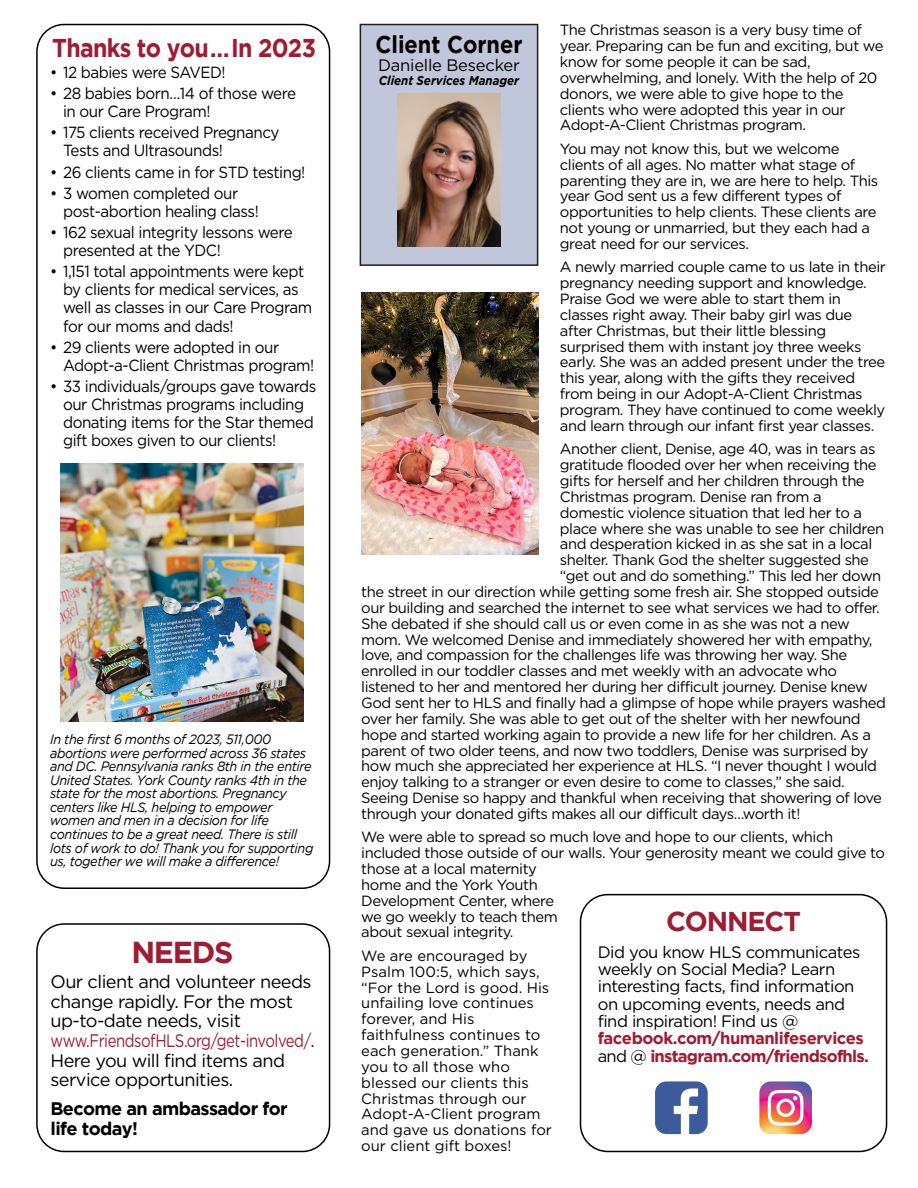
<style>
.page{position:relative;width:918px;height:1188px;background:#fff}
.page>*{position:absolute;margin:0;border:0;box-sizing:border-box;transform-origin:0 0}
.t1{font:700 30.15px "Gotham";letter-spacing:-.045em;color:#9f1c33}
.t2{font:700 27.15px "Gotham";letter-spacing:-.045em;color:#9f1c33}
.t3{font:700 25.65px "Gotham";letter-spacing:-.03em;color:#9f1c33;scale:.9 1}
.t4{font:700 24.15px "Gotham";color:#000;scale:.9 1}
.t5{font:18.15px/19.6px "Gotham";letter-spacing:-.03em;color:#000}
.t6{font:700 18.15px/19.6px "Gotham";letter-spacing:-.035em;color:#000}
.t7{font:16.65px/17.4px "Gotham";letter-spacing:-.03em;color:#000}
.t8{font:700 16.65px/17.4px "Gotham";letter-spacing:-.03em;color:#9f1c33}
.t9{font:16.2px/18.1px "Gotham";letter-spacing:-.03em;color:#000;scale:.94 1}
.t10{font:14.85px/15.9px "Gotham";letter-spacing:-.03em;color:#000}
.t11{font:14.85px/15.9px "Gotham";color:#000}
.t12{font:italic 13.65px/13.6px "Gotham";letter-spacing:-.03em;color:#000;scale:.94 1}
.t13{font:italic 700 12.9px "Gotham";color:#000;scale:.9 1}
.s1{color:#9f1c33}
.s2{font-weight:400;color:#000}
</style>
<div class="page">
<div style="left:360px;top:25px;width:178px;height:240px;background:#c0c7da"></div>
<div style="left:360px;top:24px;width:178px;height:242px;border:2px solid #231f20"></div>
<img style="left:398px;top:94px;width:103px;height:152px">
<div style="left:36px;top:24px;width:294px;height:865px;border:2px solid #000;border-radius:27px"></div>
<div style="left:580px;top:894px;width:307px;height:258px;border:2px solid #000;border-radius:27px"></div>
<div style="left:36px;top:923px;width:294px;height:229px;border:2px solid #000;border-radius:27px"></div>
<img style="left:61px;top:463px;width:242px;height:258px">
<div style="left:655px;top:1081px;width:53px;height:53px;background:#3b5b9b;border-radius:11px"></div>
<svg style="left:674px;top:1088px;width:24px;height:46px"></svg>
<svg style="left:759px;top:1081px;width:53px;height:53px"></svg>
<img style="left:361px;top:293px;width:177px;height:262px">
<h3 class="t3" style="left:52px;top:33px;width:295px">Thanks to you… In 2023</h3>
<p class="t9" style="left:50px;top:63px;width:188px">• 12 babies were SAVED!</p>
<p class="t9" style="left:63px;top:84px;width:249px;text-indent:-13px">• 28 babies born…14 of those were in our Care Program!</p>
<p class="t9" style="left:63px;top:123px;width:232px;text-indent:-13px">• 175 clients received Pregnancy<br>Tests and Ultrasounds!</p>
<p class="t9" style="left:50px;top:162px;width:273px">• 26 clients came in for STD testing!</p>
<p class="t9" style="left:63px;top:184px;width:210px;text-indent:-13px">• 3 women completed our post-abortion healing class!</p>
<p class="t9" style="left:63px;top:223px;width:246px;text-indent:-13px">• 162 sexual integrity lessons were presented at the YDC!</p>
<p class="t9" style="left:63px;top:262px;width:267px;text-indent:-13px">• 1,151 total appointments were kept by clients for medical services, as well as classes in our Care Program for our moms and dads!</p>
<p class="t9" style="left:63px;top:338px;width:269px;text-indent:-13px">• 29 clients were adopted in our<br>Adopt-a-Client Christmas program!</p>
<p class="t9" style="left:63px;top:377px;width:271px;text-indent:-13px">• 33 individuals/groups gave towards our Christmas programs including donating items for the Star themed gift boxes given to our clients!</p>
<p class="t12" style="left:50px;top:732px;width:282px">In the first 6 months of 2023, 511,000 abortions were performed across 36 states and DC. Pennsylvania ranks 8th in the entire United States. York County ranks 4th in the state for the most abortions. Pregnancy centers like HLS, helping to empower women and men in a decision for life continues to be a great need. There is still lots of work to do! Thank you for supporting us, together we will make a difference!</p>
<h1 class="t1" style="left:131px;top:934px;width:104px">NEEDS</h1>
<p class="t5" style="left:50px;top:972px;width:265px">Our client and volunteer needs change rapidly. For the most up-to-date needs, visit <span class="s1">www.FriendsofHLS.org/get-involved/</span>.<br>Here you will find items and service opportunities.</p>
<p class="t6" style="left:50px;top:1098px;width:239px">Become an ambassador for life today!</p>
<p class="t10" style="left:560px;top:22px;width:325px">The Christmas season is a very busy time of year. Preparing can be fun and exciting, but we know for some people it can be sad, overwhelming, and lonely. With the help of 20 donors, we were able to give hope to the clients who were adopted this year in our Adopt-A-Client Christmas program.</p>
<p class="t10" style="left:560px;top:140px;width:320px">You may not know this, but we welcome clients of all ages. No matter what stage of parenting they are in, we are here to help. This year God sent us a few different types of opportunities to help clients. These clients are not young or unmarried, but they each had a great need for our services.</p>
<p class="t10" style="left:560px;top:259px;width:327px">A newly married couple came to us late in their pregnancy needing support and knowledge.<br>Praise God we were able to start them in classes right away. Their baby girl was due after Christmas, but their little blessing surprised them with instant joy three weeks early. She was an added present under the tree this year, along with the gifts they received from being in our Adopt-A-Client Christmas program. They have continued to come weekly and learn through our infant first year classes.</p>
<p class="t10" style="left:560px;top:441px;width:317px">Another client, Denise, age 40, was in tears as</p>
<p class="t10" style="left:560px;top:457px;width:318px">gratitude flooded over her when receiving the</p>
<p class="t10" style="left:560px;top:473px;width:306px">gifts for herself and her children through the</p>
<p class="t10" style="left:560px;top:488px;width:263px">Christmas program. Denise ran from a</p>
<p class="t10" style="left:560px;top:504px;width:304px">domestic violence situation that led her to a</p>
<p class="t10" style="left:560px;top:520px;width:326px">place where she was unable to see her children</p>
<p class="t10" style="left:560px;top:536px;width:314px">and desperation kicked in as she sat in a local</p>
<p class="t10" style="left:560px;top:552px;width:311px">shelter. Thank God the shelter suggested she</p>
<p class="t10" style="left:560px;top:568px;width:323px">“get out and do something.” This led her down</p>
<p class="t10" style="left:361px;top:584px;width:519px">the street in our direction while getting some fresh air. She stopped outside</p>
<p class="t10" style="left:361px;top:599px;width:520px">our building and searched the internet to see what services we had to offer.</p>
<p class="t10" style="left:361px;top:615px;width:490px">She debated if she should call us or even come in as she was not a new</p>
<p class="t10" style="left:361px;top:631px;width:513px">mom. We welcomed Denise and immediately showered her with empathy,</p>
<p class="t10" style="left:361px;top:647px;width:487px">love, and compassion for the challenges life was throwing her way. She</p>
<p class="t10" style="left:361px;top:663px;width:477px">enrolled in our toddler classes and met weekly with an advocate who</p>
<p class="t10" style="left:361px;top:679px;width:508px">listened to her and mentored her during her difficult journey. Denise knew</p>
<p class="t10" style="left:361px;top:694px;width:526px">God sent her to HLS and finally had a glimpse of hope while prayers washed</p>
<p class="t10" style="left:361px;top:710px;width:501px">over her family. She was able to get out of the shelter with her newfound</p>
<p class="t10" style="left:361px;top:726px;width:511px">hope and started working again to provide a new life for her children. As a</p>
<p class="t10" style="left:361px;top:742px;width:509px">parent of two older teens, and now two toddlers, Denise was surprised by</p>
<p class="t10" style="left:361px;top:758px;width:517px">how much she appreciated her experience at HLS. “I never thought I would</p>
<p class="t10" style="left:361px;top:774px;width:485px">enjoy talking to a stranger or even desire to come to classes,” she said.</p>
<p class="t10" style="left:361px;top:790px;width:522px">Seeing Denise so happy and thankful when receiving that showering of love</p>
<p class="t10" style="left:361px;top:805px;width:441px">through your donated gifts makes all our difficult days…worth it!</p>
<p class="t10" style="left:361px;top:829px;width:525px">We were able to spread so much love and hope to our clients, which included those outside of our walls. Your generosity meant we could give to those at a local maternity<br>home and the York Youth<br>Development Center, where<br>we go weekly to teach them<br>about sexual integrity.</p>
<p class="t11" style="left:361px;top:947px;width:192px">We are encouraged by<br>Psalm 100:5, which says, “For the Lord is good. His unfailing love continues forever, and His faithfulness continues to each generation.” Thank you to all those who blessed our clients this<br>Christmas through our<br>Adopt-A-Client program and gave us donations for our client gift boxes!</p>
<h3 class="t4" style="left:375px;top:30px;width:165px">Client Corner</h3>
<p class="t7" style="left:378px;top:56px;width:143px">Danielle Besecker</p>
<p class="t13" style="left:379px;top:73px;width:157px">Client Services Manager</p>
<h2 class="t2" style="left:666px;top:905px;width:137px">CONNECT</h2>
<p class="t7" style="left:598px;top:943px;width:264px">Did you know HLS communicates weekly on Social Media? Learn interesting facts, find information on upcoming events, needs and find inspiration! Find us @</p>
<p class="t8" style="left:598px;top:1029px;width:272px">facebook.com/humanlifeservices <span class="s2">and @</span> instagram.com/friendsofhls.</p>
</div>
